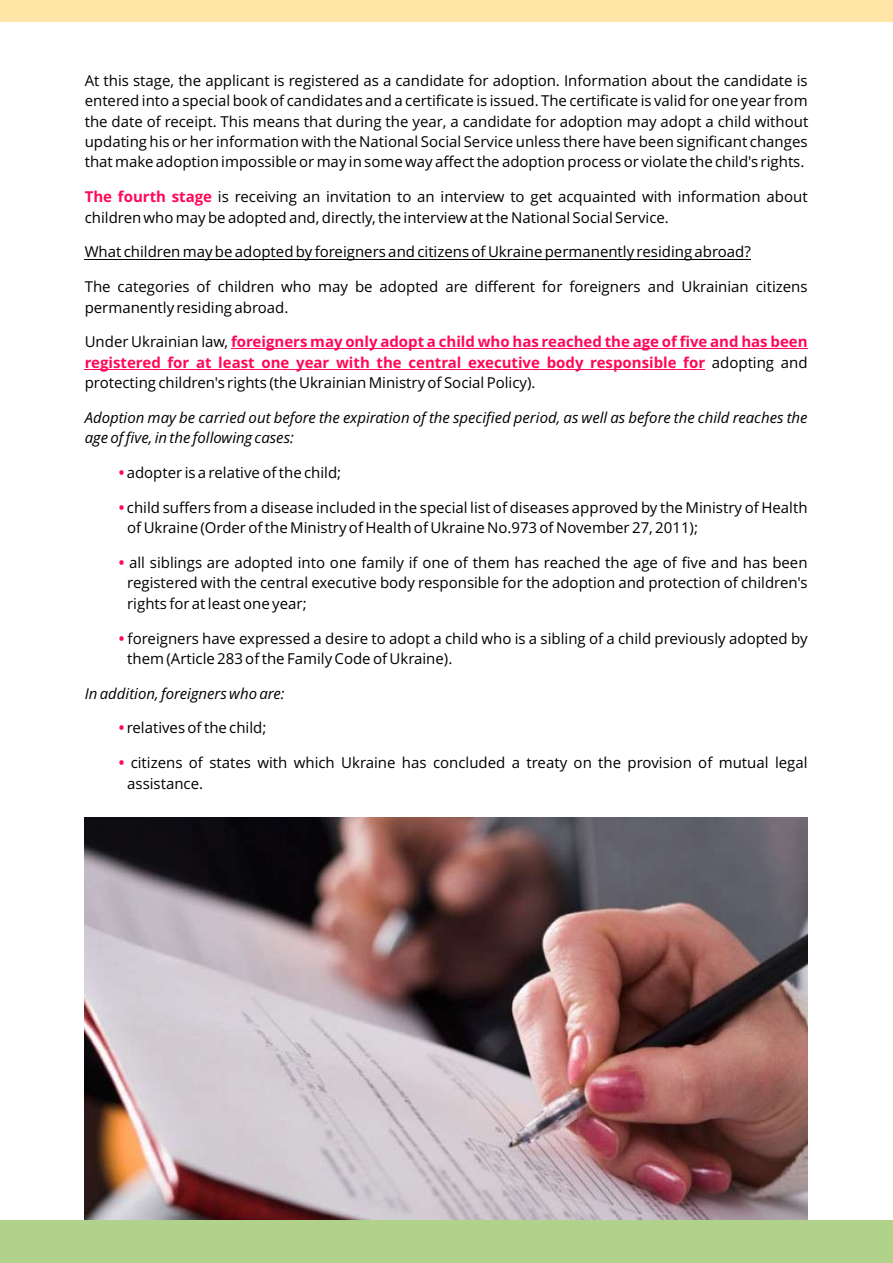
<style>
.page{position:relative;width:893px;height:1263px;background:#fff}
.page>*{position:absolute;margin:0;border:0;box-sizing:border-box;transform-origin:0 0}
.t1{font:15px/20.4px "Open Sans";color:#000}
.t2{font:700 15px/20.4px "Open Sans";color:#ff0858;text-align:justify}
.t3{font:italic 15px/20.4px "Open Sans";color:#000}
.s1{font-weight:700;color:#ff0858}
.s2{font-weight:400;color:#000}
</style>
<div class="page">
<img style="left:85px;top:817px;width:723px;height:403px">
<div style="left:0;top:1220px;width:893px;height:43px;background:#b1d28a"></div>
<div style="left:0;top:0;width:893px;height:21px;background:#ffe5a6"></div>
<hr style="left:85px;top:259px;width:666px;height:1px;background:#000">
<hr style="left:231px;top:349px;width:577px;height:1px;background:#ff0858">
<hr style="left:85px;top:369px;width:620px;height:1px;background:#ff0858">
<p class="t1" style="left:85px;top:72px;width:725px;text-align:justify">At this stage, the applicant is registered as a candidate for adoption. Information about the candidate is entered into a special book of candidates and a certificate is issued. The certificate is valid for one year from the date of receipt. This means that during the year, a candidate for adoption may adopt a child without updating his or her information with the National Social Service unless there have been significant changes that make adoption impossible or may in some way affect the adoption process or violate the child's rights.</p>
<p class="t1" style="left:85px;top:188px;width:724px"><span class="s1">The fourth stage</span> is receiving an invitation to an interview to get acquainted with information about children who may be adopted and, directly, the interview at the National Social Service.</p>
<p class="t1" style="left:85px;top:243px;width:668px">What children may be adopted by foreigners and citizens of Ukraine permanently residing abroad?</p>
<p class="t1" style="left:85px;top:278px;width:724px">The categories of children who may be adopted are different for foreigners and Ukrainian citizens permanently residing abroad.</p>
<p class="t2" style="left:85px;top:333px;width:724px"><span class="s2">Under Ukrainian law,</span> foreigners may only adopt a child who has reached the age of five and has been registered for at least one year with the central executive body responsible for <span class="s2">adopting and protecting children's rights (the Ukrainian Ministry of Social Policy).</span></p>
<p class="t3" style="left:85px;top:409px;width:724px">Adoption may be carried out before the expiration of the specified period, as well as before the child reaches the age of five, in the following cases:</p>
<p class="t1" style="left:119px;top:464px;width:224px"><span class="s1">•</span> adopter is a relative of the child;</p>
<p class="t1" style="left:127px;top:499px;width:682px;text-indent:-8px"><span class="s1">•</span> child suffers from a disease included in the special list of diseases approved by the Ministry of Health of Ukraine (Order of the Ministry of Health of Ukraine No.973 of November 27, 2011);</p>
<p class="t1" style="left:127px;top:554px;width:682px;text-align:justify;text-indent:-8px"><span class="s1">•</span> all siblings are adopted into one family if one of them has reached the age of five and has been registered with the central executive body responsible for the adoption and protection of children's rights for at least one year;</p>
<p class="t1" style="left:127px;top:629px;width:682px;text-indent:-8px"><span class="s1">•</span> foreigners have expressed a desire to adopt a child who is a sibling of a child previously adopted by them (Article 283 of the Family Code of Ukraine).</p>
<p class="t3" style="left:85px;top:684px;width:202px">In addition, foreigners who are:</p>
<p class="t1" style="left:119px;top:719px;width:149px"><span class="s1">•</span> relatives of the child;</p>
<p class="t1" style="left:127px;top:754px;width:682px;text-indent:-9px"><span class="s1">•</span> citizens of states with which Ukraine has concluded a treaty on the provision of mutual legal assistance.</p>
</div>
